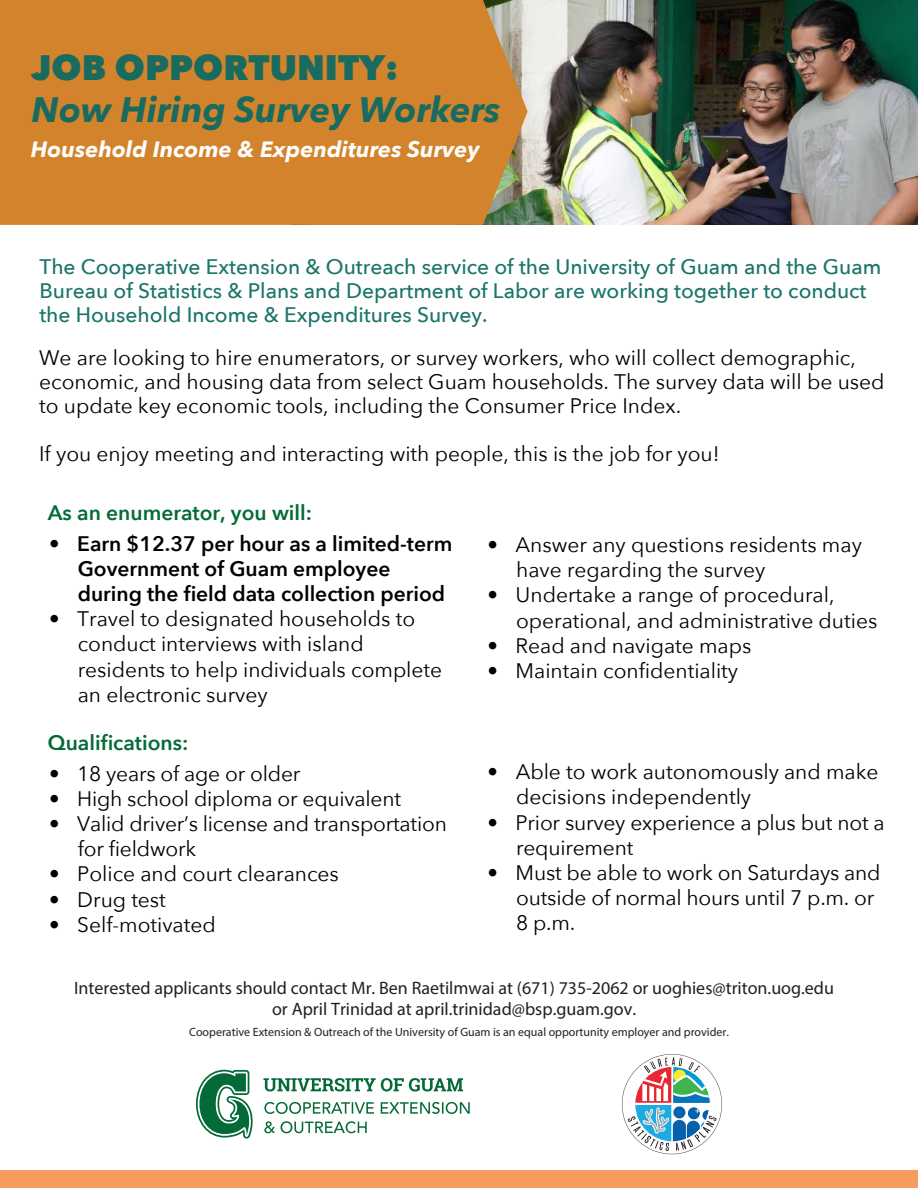
<style>
.page{position:relative;width:918px;height:1188px;background:#fff}
.page>*{position:absolute;margin:0;border:0;box-sizing:border-box;transform-origin:0 0}
.t1{font:italic 700 35.25px "Avenir Next";color:#196b60}
.t2{font:800 35.25px "Avenir Next";color:#196b60}
.t3{font:italic 700 22.05px "Avenir Next";letter-spacing:.005em;color:#fff}
.t4{font:21px/25.2px "Avenir Next";color:#000}
.t5{font:500 21px/24px "Avenir Next";color:#1b7569}
.t6{font:600 21px/25.2px "Avenir Next";color:#000}
.t7{font:600 21px "Avenir Next";color:#046a38}
.t8{font:18px/21.6px "Myriad Pro";color:#231f20;text-align:center}
.t9{font:12px "Myriad Pro";color:#231f20}
.s1{font-weight:400}
</style>
<div class="page">
<img style="left:528px;top:0;width:390px;height:225px">
<div style="left:0;top:0;width:528px;height:225px;background:#d3832b"></div>
<div style="left:0;top:1171px;width:918px;height:17px;background:#f89b5e"></div>
<svg style="left:622px;top:1054px;width:100px;height:101px"></svg>
<svg style="left:196px;top:1070px;width:57px;height:69px"></svg>
<svg style="left:263px;top:1078px;width:200px;height:14px"></svg>
<svg style="left:264px;top:1121px;width:103px;height:12px"></svg>
<svg style="left:264px;top:1102px;width:206px;height:12px"></svg>
<h1 class="t2" style="left:31px;top:46px;width:369px">JOB OPPORTUNITY:</h1>
<h1 class="t1" style="left:31px;top:80px;width:471px">Now Hiring Survey Workers</h1>
<p class="t3" style="left:31px;top:130px;width:451px">Household Income &amp; Expenditures Survey</p>
<p class="t5" style="left:39px;top:253px;width:843px">The Cooperative Extension &amp; Outreach service of the University of Guam and the Guam<br>Bureau of Statistics &amp; Plans and Department of Labor are working together to conduct the Household Income &amp; Expenditures Survey.</p>
<p class="t4" style="left:39px;top:344px;width:847px;line-height:24px">We are looking to hire enumerators, or survey workers, who will collect demographic, economic, and housing data from select Guam households. The survey data will be used to update key economic tools, including the Consumer Price Index.</p>
<p class="t4" style="left:39px;top:440px;width:682px">If you enjoy meeting and interacting with people, this is the job for you!</p>
<p class="t7" style="left:48px;top:495px;width:266px">As an enumerator, you will:</p>
<p class="t6" style="left:78px;top:530px;width:376px;text-indent:-29px"><span class="s1">•</span> Earn $12.37 per hour as a limited-term<br>Government of Guam employee during the field data collection period</p>
<p class="t4" style="left:78px;top:605px;width:366px;text-indent:-29px">• Travel to designated households to conduct interviews with island residents to help individuals complete an electronic survey</p>
<p class="t4" style="left:516px;top:531px;width:347px;text-indent:-29px">• Answer any questions residents may have regarding the survey</p>
<p class="t4" style="left:516px;top:582px;width:363px;text-indent:-29px">• Undertake a range of procedural, operational, and administrative duties</p>
<p class="t4" style="left:488px;top:632px;width:265px">• Read and navigate maps</p>
<p class="t4" style="left:488px;top:657px;width:252px">• Maintain confidentiality</p>
<p class="t7" style="left:48px;top:725px;width:142px">Qualifications:</p>
<p class="t4" style="left:49px;top:760px;width:253px">• 18 years of age or older</p>
<p class="t4" style="left:49px;top:785px;width:353px">• High school diploma or equivalent</p>
<p class="t4" style="left:78px;top:810px;width:371px;text-indent:-29px">• Valid driver’s license and transportation for fieldwork</p>
<p class="t4" style="left:49px;top:861px;width:291px">• Police and court clearances</p>
<p class="t4" style="left:49px;top:886px;width:118px">• Drug test</p>
<p class="t4" style="left:49px;top:911px;width:168px">• Self-motivated</p>
<p class="t4" style="left:516px;top:758px;width:364px;text-indent:-29px">• Able to work autonomously and make decisions independently</p>
<p class="t4" style="left:516px;top:809px;width:370px;text-indent:-29px">• Prior survey experience a plus but not a requirement</p>
<p class="t4" style="left:516px;top:859px;width:366px;text-indent:-29px">• Must be able to work on Saturdays and outside of normal hours until 7 p.m. or<br>8 p.m.</p>
<p class="t8" style="left:74px;top:976px;width:761px">Interested applicants should contact Mr. Ben Raetilmwai at (671) 735-2062 or uoghies@triton.uog.edu or April Trinidad at april.trinidad@bsp.guam.gov.</p>
<p class="t9" style="left:189px;top:1024px;width:541px">Cooperative Extension &amp; Outreach of the University of Guam is an equal opportunity employer and provider.</p>
</div>
